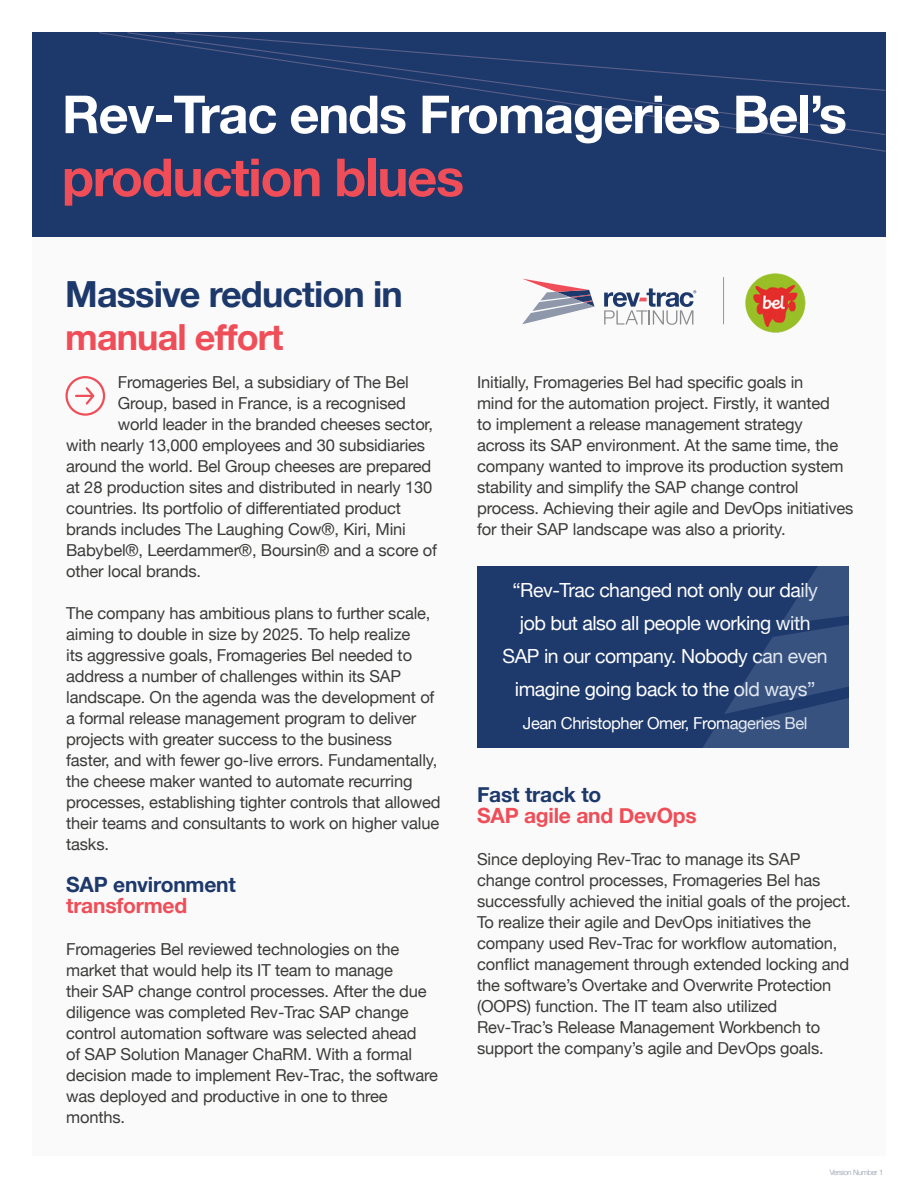
<style>
.page{position:relative;width:918px;height:1188px;background:#fff}
.page>*{position:absolute;margin:0;border:0;box-sizing:border-box;transform-origin:0 0}
.t1{font:700 52.5px/63px "Helvetica Neue";letter-spacing:-.025em;color:#fff}
.t2{font:700 36px/43.2px "Helvetica Neue";letter-spacing:-.025em;color:#1d386b}
.Body_Copy_Bec{font:700 21px/21px "Helvetica Neue";letter-spacing:-.01em;color:#ef4d57}
.Body_Copy_Bec-2{font:700 21px/21px "Helvetica Neue";letter-spacing:-.01em;color:#1d386b}
.Pullout_white{font:19.5px/33px "Helvetica Neue";letter-spacing:-.025em;color:#fff;text-align:center}
.Body_Copy_Bec-3{font:16.5px/21px "Helvetica Neue";letter-spacing:-.01em;color:#3b3b3a}
.Pullout_white-2{font:16.5px "Helvetica Neue";letter-spacing:-.025em;color:#fff}
.t3{font:300 7.5px "Helvetica Neue";letter-spacing:-.04em;color:#8f98aa}
.s1{color:#ef4d57}
.s2{color:#1d386b}
</style>
<div class="page">
<div style="left:32px;top:108px;width:854px;height:1048px;background:#fafafa"></div>
<div style="left:32px;top:32px;width:854px;height:205px;background:#1d386b"></div>
<div style="left:65px;top:376px;width:40px;height:40px;border:2px solid #ef4d57;border-radius:50%"></div>
<svg style="left:76px;top:387px;width:19px;height:18px"></svg>
<hr style="left:723px;top:277px;width:1px;height:47px;background:#8f98aa">
<svg style="left:99px;top:32px;width:787px;height:120px"></svg>
<svg style="left:604px;top:288px;width:92px;height:36px"></svg>
<svg style="left:522px;top:279px;width:72px;height:45px"></svg>
<div style="left:478px;top:566px;width:177px;height:182px;background:#1e396b"></div>
<img style="left:655px;top:566px;width:193px;height:182px">
<img style="left:745px;top:273px;width:61px;height:60px">
<h1 class="t1" style="left:62px;top:84px;width:787px">Rev-Trac ends Fromageries Bel’s <span class="s1">production blues</span></h1>
<h3 class="t2" style="left:65px;top:274px;width:339px">Massive reduction in <span class="s1">manual effort</span></h3>
<p class="Body_Copy_Bec-3" style="left:118px;top:373px;width:292px">Fromageries Bel, a subsidiary of The Bel</p>
<p class="Body_Copy_Bec-3" style="left:118px;top:394px;width:290px">Group, based in France, is a recognised</p>
<p class="Body_Copy_Bec-3" style="left:118px;top:415px;width:317px">world leader in the branded cheeses sector,</p>
<p class="Body_Copy_Bec-3" style="left:66px;top:436px;width:361px">with nearly 13,000 employees and 30 subsidiaries</p>
<p class="Body_Copy_Bec-3" style="left:66px;top:457px;width:367px">around the world. Bel Group cheeses are prepared</p>
<p class="Body_Copy_Bec-3" style="left:66px;top:478px;width:368px">at 28 production sites and distributed in nearly 130</p>
<p class="Body_Copy_Bec-3" style="left:66px;top:499px;width:337px">countries. Its portfolio of differentiated product</p>
<p class="Body_Copy_Bec-3" style="left:66px;top:520px;width:341px">brands includes The Laughing Cow®, Kiri, Mini</p>
<p class="Body_Copy_Bec-3" style="left:66px;top:541px;width:372px">Babybel®, Leerdammer®, Boursin® and a score of</p>
<p class="Body_Copy_Bec-3" style="left:66px;top:562px;width:136px">other local brands.</p>
<p class="Body_Copy_Bec-3" style="left:66px;top:604px;width:376px">The company has ambitious plans to further scale, aiming to double in size by 2025. To help realize<br>its aggressive goals, Fromageries Bel needed to address a number of challenges within its SAP landscape. On the agenda was the development of a formal release management program to deliver projects with greater success to the business<br>faster, and with fewer go-live errors. Fundamentally, the cheese maker wanted to automate recurring processes, establishing tighter controls that allowed their teams and consultants to work on higher value tasks.</p>
<p class="Body_Copy_Bec-2" style="left:66px;top:875px;width:171px">SAP environment <span class="s1">transformed</span></p>
<p class="Body_Copy_Bec-3" style="left:66px;top:940px;width:373px">Fromageries Bel reviewed technologies on the market that would help its IT team to manage<br>their SAP change control processes. After the due diligence was completed Rev-Trac SAP change control automation software was selected ahead<br>of SAP Solution Manager ChaRM. With a formal decision made to implement Rev-Trac, the software was deployed and productive in one to three months.</p>
<p class="Body_Copy_Bec-3" style="left:477px;top:373px;width:378px">Initially, Fromageries Bel had specific goals in<br>mind for the automation project. Firstly, it wanted<br>to implement a release management strategy across its SAP environment. At the same time, the company wanted to improve its production system stability and simplify the SAP change control process. Achieving their agile and DevOps initiatives for their SAP landscape was also a priority.</p>
<p class="Pullout_white" style="left:503px;top:575px;width:327px">“Rev-Trac changed not only our daily job but also all people working with SAP in our company. Nobody can even imagine going back to the old ways”</p>
<p class="Pullout_white-2" style="left:523px;top:711px;width:286px">Jean Christopher Omer, Fromageries Bel</p>
<p class="Body_Copy_Bec" style="left:477px;top:785px;width:221px"><span class="s2">Fast track to<br></span>SAP agile and DevOps</p>
<p class="Body_Copy_Bec-3" style="left:477px;top:850px;width:375px">Since deploying Rev-Trac to manage its SAP change control processes, Fromageries Bel has successfully achieved the initial goals of the project.<br>To realize their agile and DevOps initiatives the company used Rev-Trac for workflow automation, conflict management through extended locking and the software’s Overtake and Overwrite Protection (OOPS) function. The IT team also utilized Rev-Trac’s Release Management Workbench to support the company’s agile and DevOps goals.</p>
<p class="t3" style="left:830px;top:1166px;width:55px">Version Number 1</p>
</div>
